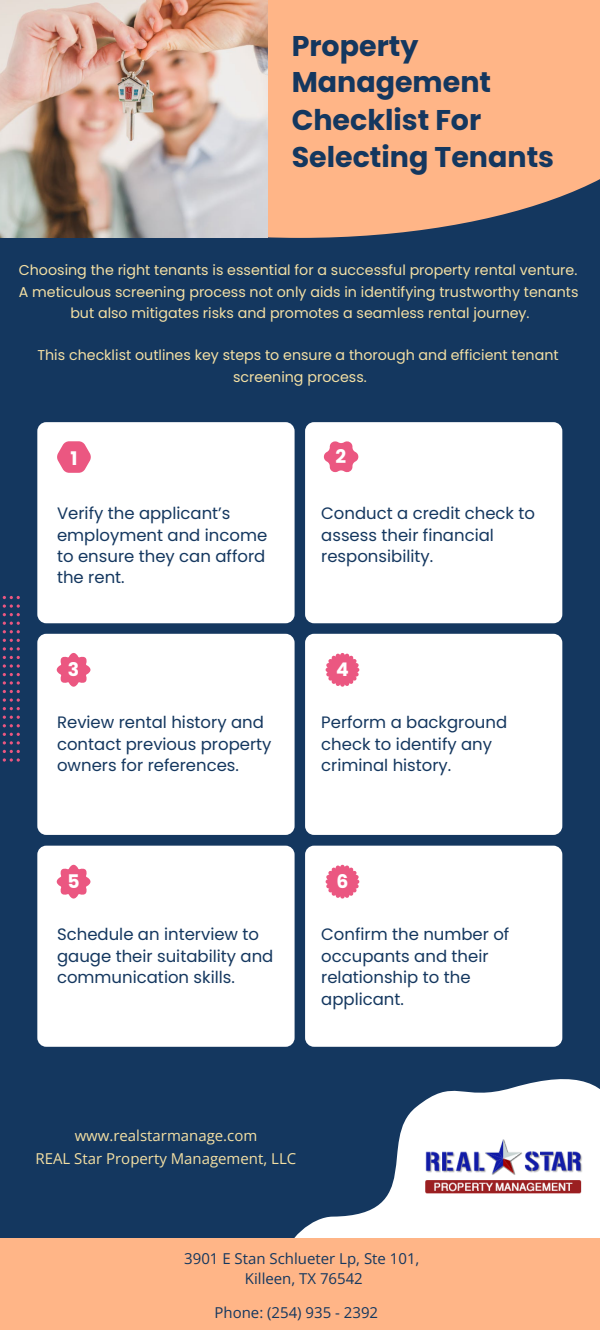
<style>
.page{position:relative;width:600px;height:1330px;background:#fff}
.page>*{position:absolute;margin:0;border:0;box-sizing:border-box;transform-origin:0 0}
.t1{font:700 28.5px/37px "Poppins";color:#14375f}
.t2{font:700 18.8px "Poppins";color:#fff}
.t3{font:16.5px/21.4px "Poppins";color:#14375f}
.t4{font:15px "Open Sans";color:#14375f}
.t5{font:15px "Open Sans";color:#f4e0a4}
.t6{font:14.2px/21.4px "Poppins";color:#f4e0a4;text-align:center}
</style>
<div class="page">
<div style="left:0;top:0;width:600px;height:1238px;background:#14375f"></div>
<div style="left:37px;top:845px;width:258px;height:201px;background:#fff;border-radius:9px"></div>
<div style="left:305px;top:845px;width:257px;height:201px;background:#fff;border-radius:9px"></div>
<svg style="left:326px;top:864px;width:33px;height:34px"></svg>
<svg style="left:57px;top:864px;width:33px;height:34px"></svg>
<svg style="left:294px;top:1079px;width:306px;height:159px;fill:#fff"></svg>
<svg style="left:0;top:0;width:600px;height:238px;background:#eeac84"></svg>
<div style="left:37px;top:422px;width:258px;height:201px;background:#fff;border-radius:9px"></div>
<div style="left:305px;top:422px;width:257px;height:201px;background:#fff;border-radius:9px"></div>
<div style="left:37px;top:633px;width:258px;height:201px;background:#fff;border-radius:9px"></div>
<div style="left:305px;top:633px;width:257px;height:201px;background:#fff;border-radius:9px"></div>
<svg style="left:324px;top:441px;width:34px;height:31px"></svg>
<svg style="left:57px;top:441px;width:34px;height:31px"></svg>
<svg style="left:326px;top:653px;width:33px;height:33px"></svg>
<svg style="left:57px;top:653px;width:33px;height:33px"></svg>
<svg style="left:2px;top:596px;width:18px;height:165px"></svg>
<img style="left:424px;top:1139px;width:159px;height:54px">
<img style="left:0;top:0;width:267px;height:237px">
<div style="left:0;top:1238px;width:600px;height:91px;background:#ffb587"></div>
<p class="t1" style="left:292px;top:27px;width:264px">Property<br>Management<br>Checklist For<br>Selecting Tenants</p>
<p class="t6" style="left:19px;top:259px;width:561px">Choosing the right tenants is essential for a successful property rental venture.<br>A meticulous screening process not only aids in identifying trustworthy tenants but also mitigates risks and promotes a seamless rental journey.</p>
<p class="t6" style="left:37px;top:344px;width:523px;line-height:21.8px">This checklist outlines key steps to ensure a thorough and efficient tenant screening process.</p>
<p class="t2" style="left:70px;top:445px;width:9px">1</p>
<p class="t2" style="left:336px;top:443px;width:12px">2</p>
<p class="t3" style="left:57px;top:502px;width:212px">Verify the applicant’s employment and income to ensure they can afford the rent.</p>
<p class="t3" style="left:321px;top:502px;width:215px">Conduct a credit check to assess their financial responsibility.</p>
<p class="t2" style="left:68px;top:656px;width:13px">3</p>
<p class="t2" style="left:336px;top:656px;width:14px">4</p>
<p class="t3" style="left:57px;top:711px;width:216px">Review rental history and contact previous property owners for references.</p>
<p class="t3" style="left:321px;top:711px;width:188px">Perform a background check to identify any criminal history.</p>
<p class="t2" style="left:68px;top:868px;width:14px">5</p>
<p class="t2" style="left:337px;top:868px;width:13px">6</p>
<p class="t3" style="left:57px;top:923px;width:218px">Schedule an interview to gauge their suitability and communication skills.</p>
<p class="t3" style="left:321px;top:923px;width:190px">Confirm the number of occupants and their relationship to the applicant.</p>
<p class="t5" style="left:75px;top:1124px;width:184px">www.realstarmanage.com</p>
<p class="t5" style="left:36px;top:1148px;width:262px">REAL Star Property Management, LLC</p>
<p class="t4" style="left:184px;top:1247px;width:237px">3901 E Stan Schlueter Lp, Ste 101,</p>
<p class="t4" style="left:245px;top:1267px;width:119px">Killeen, TX 76542</p>
<p class="t4" style="left:215px;top:1301px;width:165px">Phone: (254) 935 - 2392</p>
</div>
